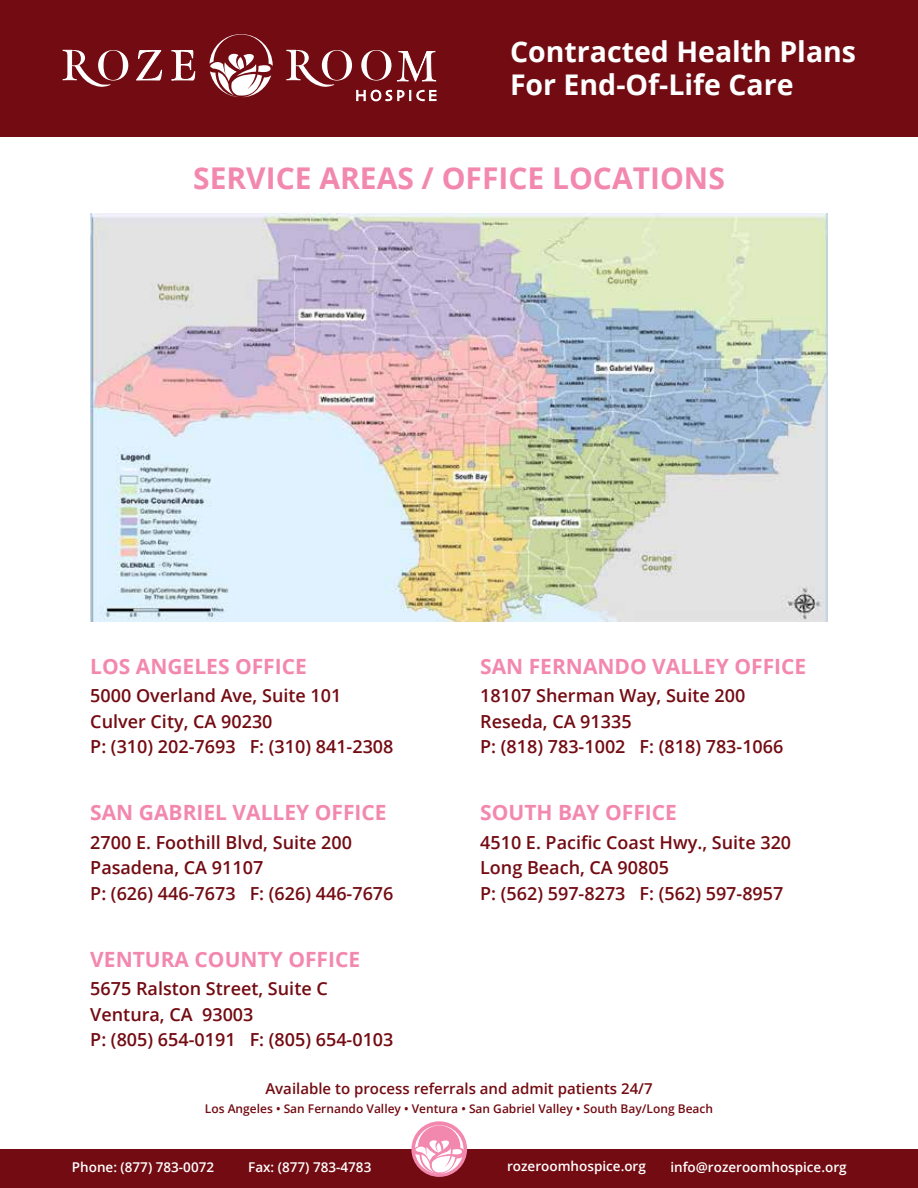
<style>
.page{position:relative;width:918px;height:1188px;background:#fff}
.page>*{position:absolute;margin:0;border:0;box-sizing:border-box;transform-origin:0 0}
.t1{font:700 30px "Open Sans";color:#f388af}
.t2{font:700 28.5px/33px "Open Sans";color:#fff}
.t3{font:700 21px "Open Sans";color:#f388af}
.t4{font:600 18px/25.5px "Open Sans";color:#730b12}
.t5{font:600 15px "Open Sans";color:#730b12}
.t6{font:600 13.5px "Open Sans";color:#fff}
.t7{font:600 12px "Open Sans";color:#730b12}
</style>
<div class="page">
<img style="left:90px;top:213px;width:738px;height:408px">
<div style="left:0;top:0;width:918px;height:137px;background:#730b12"></div>
<div style="left:0;top:1149px;width:918px;height:39px;background:#730b12"></div>
<svg style="left:411px;top:1121px;width:56px;height:56px"></svg>
<svg style="left:415px;top:1125px;width:49px;height:49px;background:#f1b0c6"></svg>
<svg style="left:209px;top:34px;width:64px;height:64px"></svg>
<svg style="left:136px;top:50px;width:26px;height:30px"></svg>
<svg style="left:172px;top:50px;width:23px;height:30px"></svg>
<svg style="left:63px;top:50px;width:65px;height:37px"></svg>
<svg style="left:286px;top:50px;width:150px;height:51px"></svg>
<h2 class="t2" style="left:510px;top:34px;width:348px">Contracted Health Plans<br>For End-Of-Life Care</h2>
<h1 class="t1" style="left:193px;top:157px;width:533px">SERVICE AREAS / OFFICE LOCATIONS</h1>
<p class="t3" style="left:90px;top:651px;width:218px">LOS ANGELES OFFICE</p>
<p class="t4" style="left:90px;top:683px;width:305px">5000 Overland Ave, Suite 101<br>Culver City, CA 90230<br>P: (310) 202-7693 F: (310) 841-2308</p>
<p class="t3" style="left:90px;top:798px;width:298px">SAN GABRIEL VALLEY OFFICE</p>
<p class="t4" style="left:90px;top:829px;width:305px">2700 E. Foothill Blvd, Suite 200<br>Pasadena, CA 91107<br>P: (626) 446-7673 F: (626) 446-7676</p>
<p class="t3" style="left:480px;top:651px;width:328px">SAN FERNANDO VALLEY OFFICE</p>
<p class="t4" style="left:480px;top:683px;width:305px">18107 Sherman Way, Suite 200<br>Reseda, CA 91335<br>P: (818) 783-1002 F: (818) 783-1066</p>
<p class="t3" style="left:480px;top:798px;width:198px">SOUTH BAY OFFICE</p>
<p class="t4" style="left:480px;top:829px;width:313px">4510 E. Pacific Coast Hwy., Suite 320<br>Long Beach, CA 90805<br>P: (562) 597-8273 F: (562) 597-8957</p>
<p class="t3" style="left:90px;top:944px;width:271px">VENTURA COUNTY OFFICE</p>
<p class="t4" style="left:90px;top:976px;width:305px">5675 Ralston Street, Suite C<br>Ventura, CA 93003<br>P: (805) 654-0191 F: (805) 654-0103</p>
<p class="t5" style="left:265px;top:1078px;width:389px">Available to process referrals and admit patients 24/7</p>
<p class="t7" style="left:205px;top:1100px;width:510px">Los Angeles • San Fernando Valley • Ventura • San Gabriel Valley • South Bay/Long Beach</p>
<p class="t6" style="left:72px;top:1158px;width:144px">Phone: (877) 783-0072</p>
<p class="t6" style="left:248px;top:1158px;width:125px">Fax: (877) 783-4783</p>
<p class="t6" style="left:507px;top:1157px;width:140px">rozeroomhospice.org</p>
<p class="t6" style="left:670px;top:1158px;width:178px">info@rozeroomhospice.org</p>
</div>
